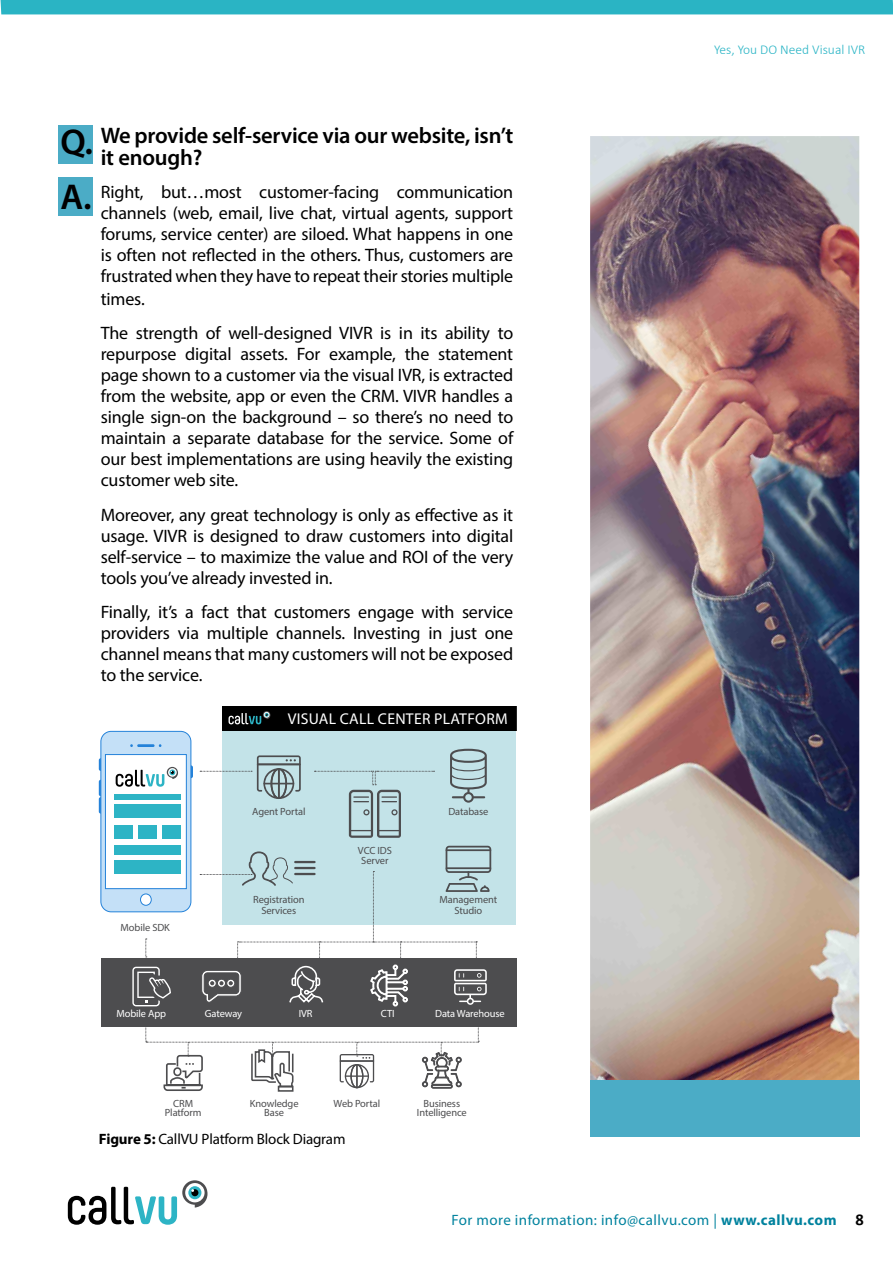
<style>
.page{position:relative;width:893px;height:1263px;background:#fff}
.page>*{position:absolute;margin:0;border:0;box-sizing:border-box;transform-origin:0 0}
.t1{font:600 36px/54.9px "Myriad Pro";color:#000}
.t2{font:600 22.5px/22.5px "Myriad Pro";letter-spacing:-.01em;color:#000}
.t3{font:18px/21px "Myriad Pro";letter-spacing:-.01em;color:#000;text-align:justify}
.t4{font:15.6px "Myriad Pro";letter-spacing:.02em;color:#fff}
.t5{font:15px "Myriad Pro";letter-spacing:.03em;color:#00829e}
.t6{font:15px "Myriad Pro";letter-spacing:-.01em;color:#000}
.t7{font:300 13.5px "Calibri";color:#29b4c5}
.t8{font:10.5px/10.5px "Myriad Pro";letter-spacing:-.01em;color:#4d4d4f;text-align:center}
.t9{font:10.5px "Myriad Pro";letter-spacing:-.01em;color:#fff}
.s1{font-weight:700}
.s2{font-family:"Calibri";font-weight:700;font-size:16.5px;color:#000}
</style>
<div class="page">
<svg style="left:68px;top:1180px;width:139px;height:45px"></svg>
<div style="left:1px;top:0;width:892px;height:14px;background:#2ab4c4"></div>
<div style="left:58px;top:125px;width:34px;height:39px;background:#4bacc6"></div>
<div style="left:58px;top:178px;width:34px;height:38px;background:#4bacc6"></div>
<div style="left:222px;top:706px;width:294px;height:219px;background:#c3e3e8"></div>
<div style="left:101px;top:958px;width:415px;height:69px;background:#4d4d4f"></div>
<svg style="left:99px;top:730px;width:94px;height:183px"></svg>
<svg style="left:314px;top:771px;width:120px;height:67px"></svg>
<svg style="left:450px;top:749px;width:37px;height:54px"></svg>
<svg style="left:132px;top:967px;width:39px;height:39px"></svg>
<div style="left:114px;top:860px;width:66px;height:14px;background:#2db4c5"></div>
<div style="left:114px;top:845px;width:66px;height:10px;background:#2db4c5"></div>
<div style="left:114px;top:794px;width:66px;height:6px;background:#2db4c5"></div>
<div style="left:114px;top:804px;width:66px;height:14px;background:#2db4c5"></div>
<div style="left:114px;top:825px;width:18px;height:14px;background:#2db4c5"></div>
<div style="left:138px;top:825px;width:19px;height:14px;background:#2db4c5"></div>
<div style="left:162px;top:825px;width:18px;height:14px;background:#2db4c5"></div>
<svg style="left:145px;top:939px;width:2px;height:18px"></svg>
<svg style="left:145px;top:1027px;width:334px;height:65px"></svg>
<svg style="left:200px;top:755px;width:101px;height:44px"></svg>
<svg style="left:200px;top:846px;width:291px;height:161px"></svg>
<div style="left:222px;top:706px;width:294px;height:25px;background:#000"></div>
<svg style="left:229px;top:711px;width:41px;height:13px"></svg>
<img style="left:590px;top:136px;width:269px;height:944px">
<div style="left:590px;top:1080px;width:270px;height:57px;background:#4bacc6"></div>
<h1 class="t1" style="left:60px;top:114px;width:34px">Q.<br>A.</h1>
<p class="t2" style="left:101px;top:123px;width:414px">We provide self-service via our website, isn’t it enough?</p>
<p class="t3" style="left:101px;top:181px;width:414px">Right, but…most customer-facing communication channels (web, email, live chat, virtual agents, support forums, service center) are siloed. What happens in one is often not reflected in the others. Thus, customers are frustrated when they have to repeat their stories multiple times.</p>
<p class="t3" style="left:101px;top:322px;width:414px">The strength of well-designed VIVR is in its ability to repurpose digital assets. For example, the statement page shown to a customer via the visual IVR, is extracted from the website, app or even the CRM. VIVR handles a single sign-on the background – so there’s no need to maintain a separate database for the service. Some of our best implementations are using heavily the existing customer web site.</p>
<p class="t3" style="left:101px;top:504px;width:414px">Moreover, any great technology is only as effective as it usage. VIVR is designed to draw customers into digital self-service – to maximize the value and ROI of the very tools you’ve already invested in.</p>
<p class="t3" style="left:101px;top:601px;width:414px">Finally, it’s a fact that customers engage with service providers via multiple channels. Investing in just one channel means that many customers will not be exposed to the service.</p>
<p class="t4" style="left:288px;top:709px;width:221px">VISUAL CALL CENTER PLATFORM</p>
<p class="t7" style="left:714px;top:41px;width:153px">Yes, You DO Need Visual IVR</p>
<p class="t8" style="left:252px;top:806px;width:55px">Agent Portal</p>
<p class="t8" style="left:448px;top:806px;width:42px">Database</p>
<p class="t8" style="left:358px;top:845px;width:35px">VCC IDS<br>Server</p>
<p class="t8" style="left:121px;top:922px;width:51px">Mobile SDK</p>
<p class="t8" style="left:253px;top:894px;width:53px">Registration<br>Services</p>
<p class="t8" style="left:440px;top:894px;width:59px">Management<br>Studio</p>
<p class="t9" style="left:116px;top:1007px;width:51px">Mobile App</p>
<p class="t9" style="left:205px;top:1007px;width:39px">Gateway</p>
<p class="t9" style="left:299px;top:1007px;width:15px">IVR</p>
<p class="t9" style="left:381px;top:1007px;width:15px">CTI</p>
<p class="t9" style="left:435px;top:1007px;width:71px">Data Warehouse</p>
<p class="t8" style="left:165px;top:1099px;width:38px;line-height:9.1px">CRM<br>Platform</p>
<p class="t8" style="left:250px;top:1098px;width:50px">Knowledge</p>
<p class="t8" style="left:334px;top:1098px;width:48px">Web Portal</p>
<p class="t8" style="left:264px;top:1107px;width:21px">Base</p>
<p class="t8" style="left:417px;top:1099px;width:51px;line-height:9.1px">Business<br>Intelligence</p>
<p class="t6" style="left:99px;top:1130px;width:248px"><span class="s1">Figure 5:</span> CallVU Platform Block Diagram</p>
<p class="t5" style="left:451px;top:1211px;width:414px">For more information: info@callvu.com | <span class="s1">www.callvu.com</span> <span class="s2">8</span></p>
</div>
